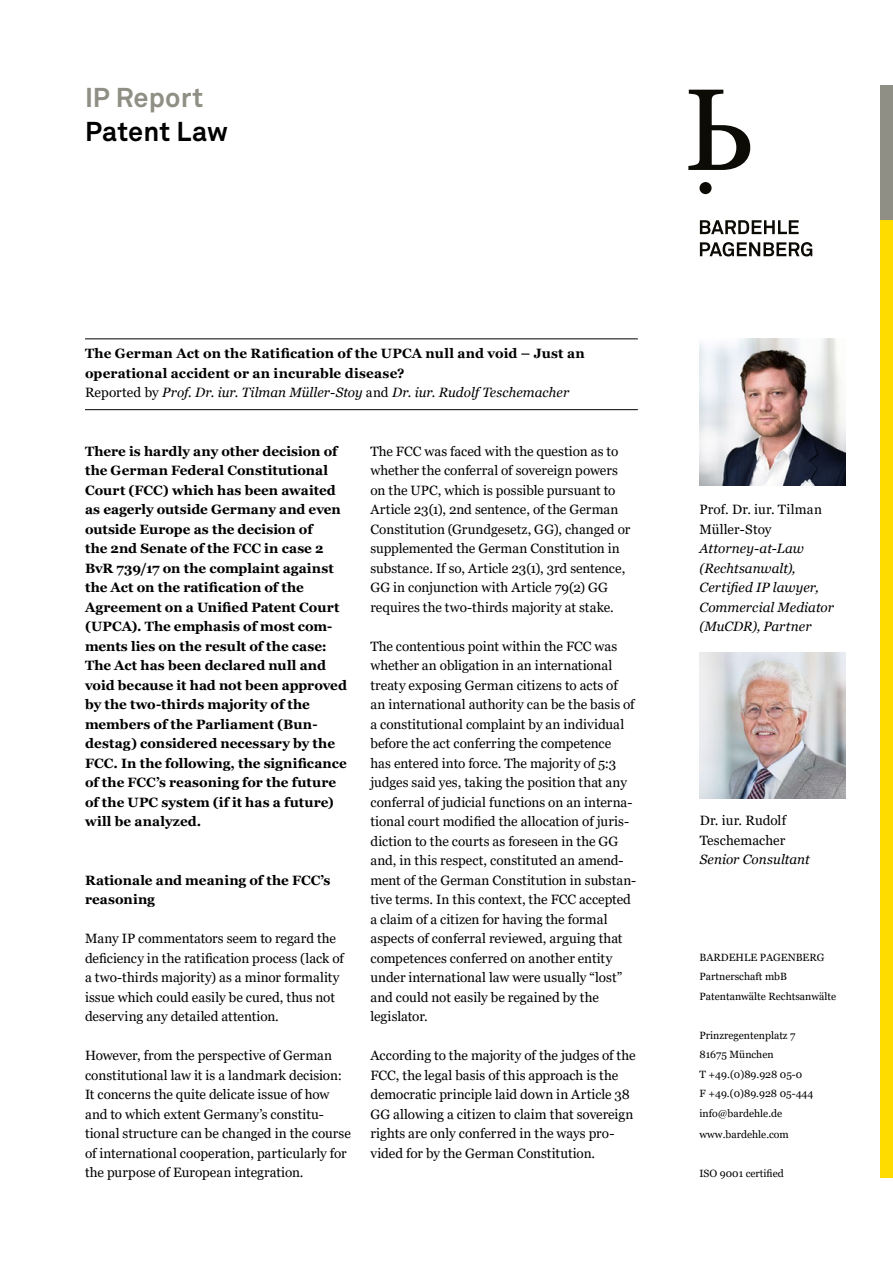
<style>
.page{position:relative;width:893px;height:1263px;background:#fff}
.page>*{position:absolute;margin:0;border:0;box-sizing:border-box;transform-origin:0 0}
.t1{font:700 27px "Akkurat Std";letter-spacing:.005em;color:#000}
.t2{font:700 27px "Akkurat Std";letter-spacing:.005em;color:#8f8f85}
.t3{font:13.5px/19.5px "Georgia";color:#000}
.t4{font:700 13.5px/19.5px "Georgia";letter-spacing:.005em;color:#000}
.t5{font:italic 13.5px/19.5px "Georgia";letter-spacing:.005em;color:#000}
.t6{font:10.5px/19.5px "Georgia";color:#000}
.s1{font-weight:400}
.s2{font-weight:400;font-style:italic}
</style>
<div class="page">
<div style="left:881px;top:220px;width:12px;height:957px;background:#ffdc00"></div>
<div style="left:881px;top:85px;width:12px;height:135px;background:#8f8f85"></div>
<svg style="left:688px;top:90px;width:62px;height:80px"></svg>
<div style="left:699px;top:182px;width:13px;height:12px;background:#0d0b06;border-radius:50%"></div>
<svg style="left:700px;top:242px;width:112px;height:15px"></svg>
<svg style="left:700px;top:220px;width:99px;height:14px"></svg>
<hr style="left:85px;top:338px;width:553px;height:1px;background:#000">
<hr style="left:85px;top:409px;width:553px;height:1px;background:#000">
<img style="left:699px;top:339px;width:147px;height:146px">
<img style="left:699px;top:652px;width:147px;height:147px">
<h1 class="t2" style="left:85px;top:80px;width:120px">IP Report</h1>
<h1 class="t1" style="left:85px;top:115px;width:144px">Patent Law</h1>
<p class="t4" style="left:85px;top:344px;width:501px">The German Act on the Ratification of the UPCA null and void – Just an operational accident or an incurable disease?<br><span class="s1">Reported by</span> <span class="s2">Prof. Dr. iur. Tilman Müller-Stoy</span> <span class="s1">and</span> <span class="s2">Dr. iur. Rudolf Teschemacher</span></p>
<p class="t4" style="left:85px;top:441px;width:264px">There is hardly any other decision of the German Federal Constitutional Court (FCC) which has been awaited as eagerly outside Germany and even outside Europe as the decision of<br>the 2nd Senate of the FCC in case 2<br>BvR 739/17 on the complaint against the Act on the ratification of the Agreement on a Unified Patent Court (UPCA). The emphasis of most com&shy;ments lies on the result of the case:<br>The Act has been declared null and void because it had not been approved by the two-thirds majority of the members of the Parliament (Bun&shy;destag) considered necessary by the FCC. In the following, the significance of the FCC’s reasoning for the future of the UPC system (if it has a future) will be analyzed.</p>
<p class="t4" style="left:85px;top:870px;width:247px">Rationale and meaning of the FCC’s reasoning</p>
<p class="t3" style="left:85px;top:929px;width:260px">Many IP commentators seem to regard the deficiency in the ratification process (lack of a two-thirds majority) as a minor formality issue which could easily be cured, thus not deserving any detailed attention.</p>
<p class="t3" style="left:85px;top:1046px;width:267px">However, from the perspective of German constitutional law it is a landmark decision:<br>It concerns the quite delicate issue of how and to which extent Germany’s constitu&shy;tional structure can be changed in the course of international cooperation, particularly for the purpose of European integration.</p>
<p class="t3" style="left:370px;top:442px;width:261px">The FCC was faced with the question as to whether the conferral of sovereign powers on the UPC, which is possible pursuant to Article 23(1), 2nd sentence, of the German Constitution (Grundgesetz, GG), changed or supplemented the German Constitution in substance. If so, Article 23(1), 3rd sentence, GG in conjunction with Article 79(2) GG requires the two-thirds majority at stake.</p>
<p class="t3" style="left:370px;top:636px;width:267px">The contentious point within the FCC was whether an obligation in an international treaty exposing German citizens to acts of<br>an international authority can be the basis of a constitutional complaint by an individual before the act conferring the competence<br>has entered into force. The majority of 5:3 judges said yes, taking the position that any conferral of judicial functions on an interna&shy;tional court modified the allocation of juris&shy;diction to the courts as foreseen in the GG and, in this respect, constituted an amend&shy;ment of the German Constitution in substan&shy;tive terms. In this context, the FCC accepted a claim of a citizen for having the formal aspects of conferral reviewed, arguing that competences conferred on another entity under international law were usually “lost” and could not easily be regained by the legislator.</p>
<p class="t3" style="left:370px;top:1046px;width:267px">According to the majority of the judges of the FCC, the legal basis of this approach is the democratic principle laid down in Article 38<br>GG allowing a citizen to claim that sovereign rights are only conferred in the ways pro&shy;vided for by the German Constitution.</p>
<p class="t3" style="left:699px;top:500px;width:124px">Prof. Dr. iur. Tilman<br>Müller-Stoy</p>
<p class="t5" style="left:699px;top:539px;width:136px">Attorney-at-Law (Rechtsanwalt),<br>Certified IP lawyer,<br>Commercial Mediator (MuCDR), Partner</p>
<p class="t3" style="left:700px;top:811px;width:88px">Dr. iur. Rudolf<br>Teschemacher</p>
<p class="t5" style="left:700px;top:850px;width:112px">Senior Consultant</p>
<p class="t6" style="left:699px;top:948px;width:138px">BARDEHLE PAGENBERG<br>Partnerschaft mbB<br>Patentanwälte Rechtsanwälte</p>
<p class="t6" style="left:699px;top:1026px;width:115px">Prinzregentenplatz 7<br>81675 München<br>T +49.(0)89.928 05-0<br>F +49.(0)89.928 05-444 info@bardehle.de</p>
<p class="t6" style="left:699px;top:1125px;width:91px">www.bardehle.com</p>
<p class="t6" style="left:699px;top:1164px;width:86px">ISO 9001 certified</p>
</div>
